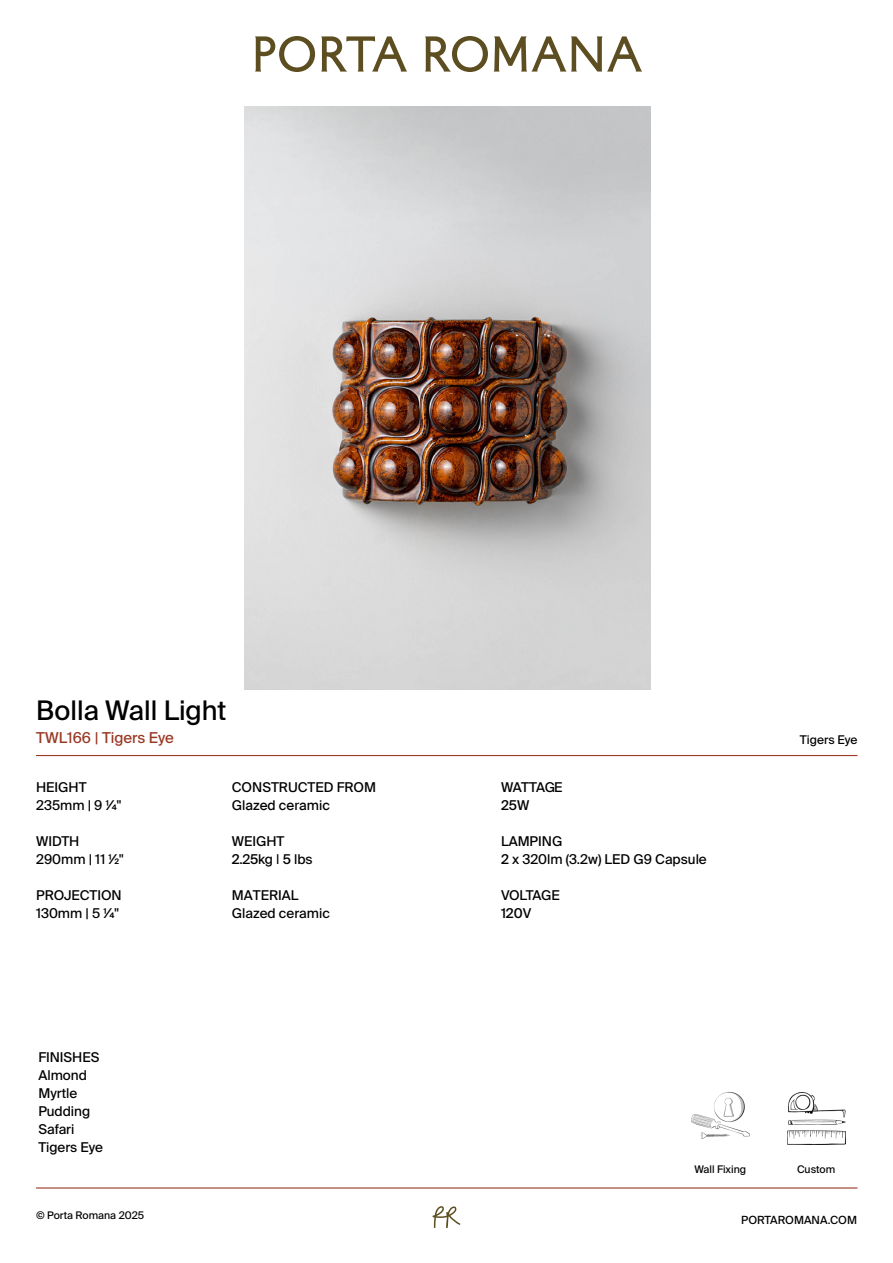
<style>
.page{position:relative;width:893px;height:1263px;background:#fff}
.page>*{position:absolute;margin:0;border:0;box-sizing:border-box;transform-origin:0 0}
.t1{font:27px "Suisse Intl";color:#000}
.t2{font:15px "Suisse Intl";color:#993823}
.t3{font:13.5px/18px "Suisse Intl";color:#000}
.t4{font:13.5px/18px "Suisse Intl";letter-spacing:-.025em;color:#000}
.t5{font:13.5px/18px "Suisse Intl";letter-spacing:-.045em;color:#000}
.t6{font:12px "Suisse Intl";color:#000}
.t7{font:11.25px "Suisse Intl";color:#000}
.t8{font:10.5px "Suisse Intl";color:#000}
</style>
<div class="page">
<hr style="left:36px;top:755px;width:821px;height:1px;background:#993823">
<svg style="left:255px;top:36px;width:60px;height:36px"></svg>
<svg style="left:321px;top:36px;width:86px;height:36px"></svg>
<svg style="left:425px;top:36px;width:63px;height:36px"></svg>
<svg style="left:494px;top:36px;width:148px;height:36px"></svg>
<svg style="left:433px;top:1206px;width:27px;height:22px"></svg>
<hr style="left:36px;top:1187px;width:821px;height:1px;background:#993823">
<img style="left:244px;top:106px;width:407px;height:584px">
<img style="left:787px;top:1093px;width:58px;height:51px">
<img style="left:691px;top:1093px;width:58px;height:45px">
<h1 class="t1" style="left:36px;top:695px;width:192px">Bolla Wall Light</h1>
<p class="t2" style="left:36px;top:729px;width:139px">TWL166 | Tigers Eye</p>
<p class="t6" style="left:800px;top:733px;width:59px">Tigers Eye</p>
<p class="t3" style="left:36px;top:778px;width:87px">HEIGHT<br>235mm | 9 1/4"</p>
<p class="t3" style="left:36px;top:832px;width:89px">WIDTH<br>290mm | 11 1/2"</p>
<p class="t3" style="left:36px;top:886px;width:87px">PROJECTION<br>130mm | 5 1/4"</p>
<p class="t3" style="left:38px;top:1048px;width:66px">FINISHES<br>Almond<br>Myrtle<br>Pudding<br>Safari<br>Tigers Eye</p>
<p class="t8" style="left:36px;top:1209px;width:110px">© Porta Romana 2025</p>
<p class="t3" style="left:232px;top:778px;width:146px">CONSTRUCTED FROM<br>Glazed ceramic</p>
<p class="t3" style="left:232px;top:832px;width:82px">WEIGHT<br>2.25kg | 5 lbs</p>
<p class="t3" style="left:232px;top:886px;width:100px">MATERIAL<br>Glazed ceramic</p>
<p class="t5" style="left:501px;top:778px;width:63px">WATTAGE<br>25W</p>
<p class="t3" style="left:501px;top:832px;width:207px">LAMPING<br>2 x 320lm (3.2w) LED G9 Capsule</p>
<p class="t4" style="left:501px;top:886px;width:60px">VOLTAGE<br>120V</p>
<p class="t8" style="left:694px;top:1163px;width:53px">Wall Fixing</p>
<p class="t8" style="left:797px;top:1163px;width:40px">Custom</p>
<p class="t7" style="left:741px;top:1213px;width:117px">PORTAROMANA.COM</p>
</div>
